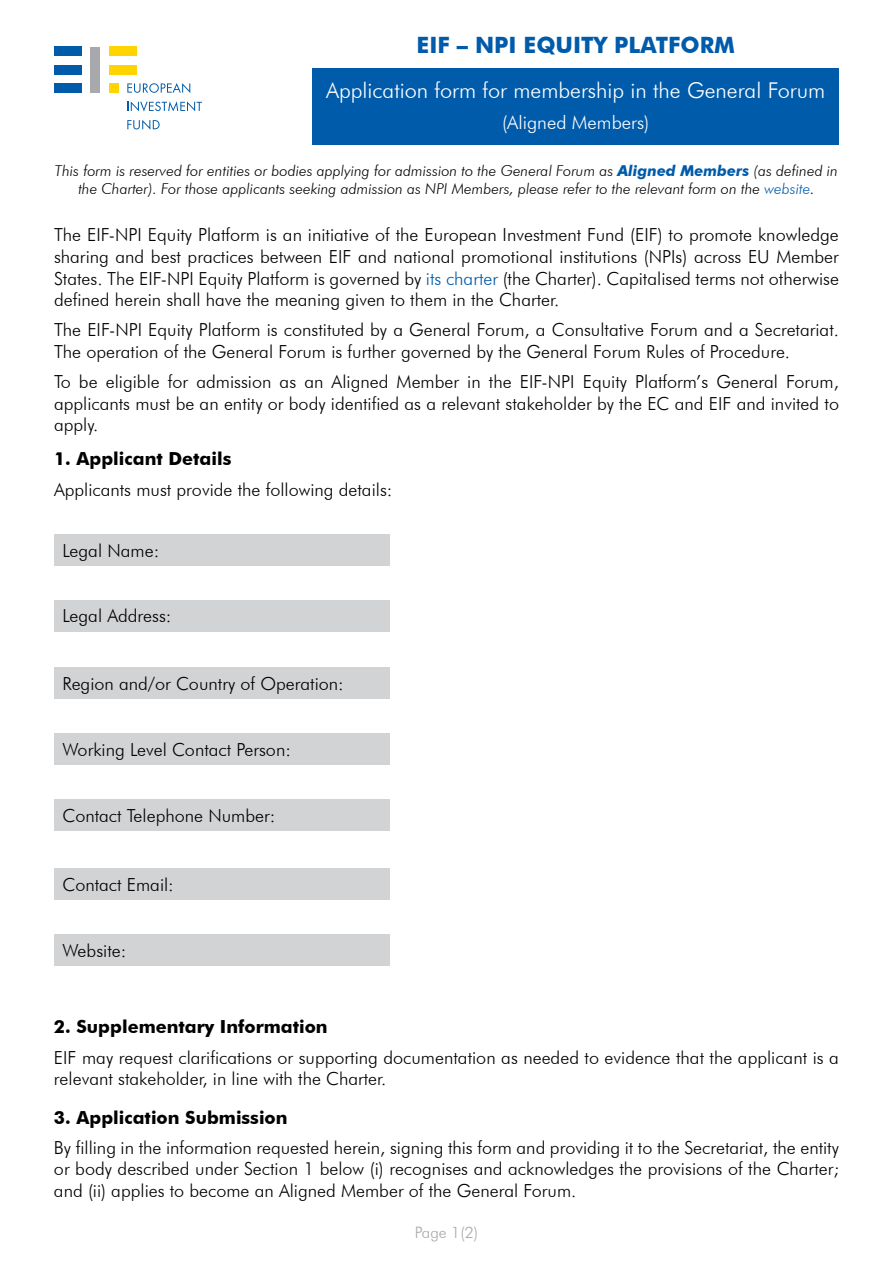
<style>
.page{position:relative;width:893px;height:1263px;background:#fff}
.page>*{position:absolute;margin:0;border:0;box-sizing:border-box;transform-origin:0 0}
.t1{font:700 22.5px "Futura BT";color:#005baa}
.t2{font:300 21.75px "Futura BT";color:#fff}
.t3{font:300 18.75px "Futura BT";color:#fff}
.t4{font:300 18px/21.6px "Futura BT";color:#000;text-align:justify}
.t5{font:700 18px "Futura BT";color:#000}
.t6{font:300 15.75px "Futura BT";color:#a7a9ac}
.t7{font:italic 300 15px/18px "Futura BT";color:#000;text-align:center}
.s1{font-weight:700;color:#005baa}
.s2{color:#005baa}
</style>
<div class="page">
<div style="left:54px;top:47px;width:28px;height:9px;background:#005baa"></div>
<div style="left:91px;top:47px;width:9px;height:46px;background:#a7a9ac"></div>
<div style="left:109px;top:83px;width:9px;height:10px;background:#ffd400"></div>
<div style="left:54px;top:65px;width:28px;height:9px;background:#005baa"></div>
<div style="left:109px;top:47px;width:28px;height:9px;background:#ffd400"></div>
<div style="left:109px;top:65px;width:28px;height:9px;background:#ffd400"></div>
<div style="left:54px;top:83px;width:28px;height:10px;background:#005baa"></div>
<svg style="left:127px;top:83px;width:63px;height:10px"></svg>
<svg style="left:127px;top:101px;width:75px;height:10px"></svg>
<svg style="left:127px;top:120px;width:33px;height:10px"></svg>
<div style="left:313px;top:68px;width:526px;height:76px;background:#005baa"></div>
<div style="left:54px;top:534px;width:335px;height:32px;background:#d1d3d4"></div>
<div style="left:54px;top:600px;width:335px;height:31px;background:#d1d3d4"></div>
<div style="left:54px;top:667px;width:335px;height:32px;background:#d1d3d4"></div>
<div style="left:54px;top:733px;width:335px;height:32px;background:#d1d3d4"></div>
<div style="left:54px;top:799px;width:335px;height:32px;background:#d1d3d4"></div>
<div style="left:54px;top:868px;width:335px;height:31px;background:#d1d3d4"></div>
<div style="left:54px;top:934px;width:335px;height:32px;background:#d1d3d4"></div>
<p class="t1" style="left:417px;top:32px;width:320px">EIF – NPI EQUITY PLATFORM</p>
<p class="t2" style="left:326px;top:77px;width:501px">Application form for membership in the General Forum</p>
<p class="t3" style="left:502px;top:111px;width:149px">(Aligned Members)</p>
<p class="t7" style="left:55px;top:162px;width:785px">This form is reserved for entities or bodies applying for admission to the General Forum as <span class="s1">Aligned Members</span> (as defined in the Charter). For those applicants seeking admission as NPI Members, please refer to the relevant form on the <span class="s2">website</span>.</p>
<p class="t4" style="left:54px;top:224px;width:786px">The EIF-NPI Equity Platform is an initiative of the European Investment Fund (EIF) to promote knowledge sharing and best practices between EIF and national promotional institutions (NPIs) across EU Member States. The EIF-NPI Equity Platform is governed by <span class="s2">its charter</span> (the Charter). Capitalised terms not otherwise defined herein shall have the meaning given to them in the Charter.</p>
<p class="t4" style="left:54px;top:319px;width:786px">The EIF-NPI Equity Platform is constituted by a General Forum, a Consultative Forum and a Secretariat.<br>The operation of the General Forum is further governed by the General Forum Rules of Procedure.</p>
<p class="t4" style="left:54px;top:371px;width:786px">To be eligible for admission as an Aligned Member in the EIF-NPI Equity Platform’s General Forum, applicants must be an entity or body identified as a relevant stakeholder by the EC and EIF and invited to apply.</p>
<p class="t5" style="left:54px;top:448px;width:179px">1. Applicant Details</p>
<p class="t4" style="left:54px;top:478px;width:340px">Applicants must provide the following details:</p>
<p class="t4" style="left:63px;top:540px;width:98px">Legal Name:</p>
<p class="t4" style="left:62px;top:605px;width:111px">Legal Address:</p>
<p class="t4" style="left:62px;top:672px;width:283px">Region and/or Country of Operation:</p>
<p class="t4" style="left:62px;top:738px;width:230px">Working Level Contact Person:</p>
<p class="t4" style="left:62px;top:805px;width:214px">Contact Telephone Number:</p>
<p class="t4" style="left:62px;top:873px;width:113px">Contact Email:</p>
<p class="t4" style="left:62px;top:939px;width:65px">Website:</p>
<p class="t5" style="left:54px;top:1016px;width:275px">2. Supplementary Information</p>
<p class="t4" style="left:54px;top:1046px;width:786px">EIF may request clarifications or supporting documentation as needed to evidence that the applicant is a relevant stakeholder, in line with the Charter.</p>
<p class="t5" style="left:54px;top:1106px;width:235px">3. Application Submission</p>
<p class="t4" style="left:54px;top:1136px;width:786px">By filling in the information requested herein, signing this form and providing it to the Secretariat, the entity or body described under Section 1 below (i) recognises and acknowledges the provisions of the Charter; and (ii) applies to become an Aligned Member of the General Forum.</p>
<p class="t6" style="left:415px;top:1223px;width:65px">Page 1(2)</p>
</div>
